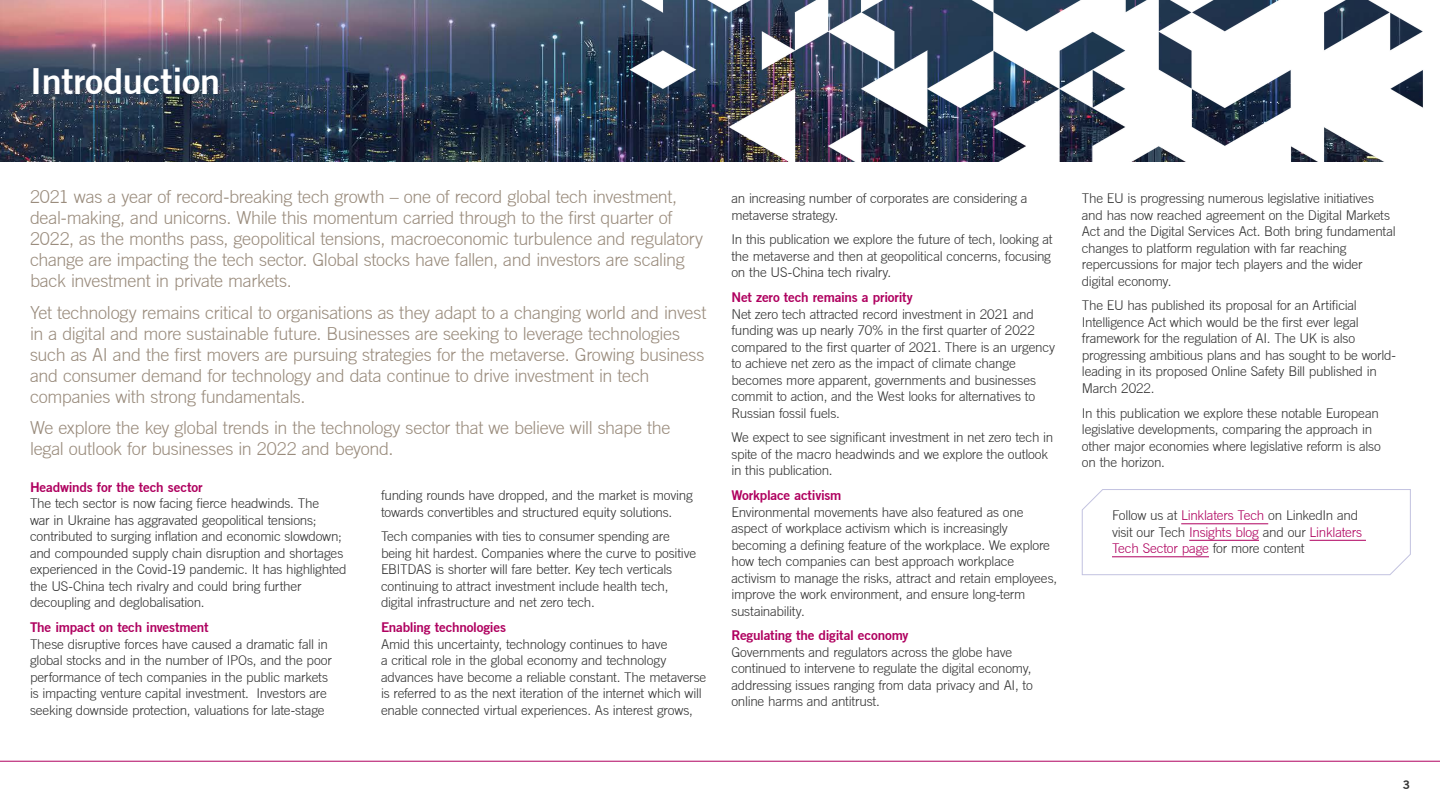
<style>
.page{position:relative;width:1440px;height:810px;background:#fff}
.page>*{position:absolute;margin:0;border:0;box-sizing:border-box;transform-origin:0 0}
.t1{font:700 36px "Trade Gothic No.2";letter-spacing:-.005em;color:#fff}
.t2{font:300 18px/21px "Trade Gothic";letter-spacing:-.02em;color:#9a8c7d}
.t3{font:300 13.5px/16.5px "Trade Gothic";letter-spacing:-.015em;color:#333}
.t4{font:700 13.5px "Trade Gothic No.2";letter-spacing:-.015em;color:#af005f}
.t5{font:700 12px "Trade Gothic No.2";color:#333}
.s1{color:#af005f}
</style>
<div class="page">
<svg style="left:1082px;top:489px;width:329px;height:86px"></svg>
<img style="left:0;top:0;width:446px;height:162px">
<img style="left:446px;top:0;width:977px;height:162px">
<hr style="left:0;top:761px;width:1440px;height:1px;background:#af005f">
<h1 class="t1" style="left:30px;top:59px;width:192px">Introduction</h1>
<p class="t2" style="left:30px;top:186px;width:675px">2021 was a year of record-breaking tech growth – one of record global tech investment, deal-making, and unicorns. While this momentum carried through to the first quarter of 2022, as the months pass, geopolitical tensions, macroeconomic turbulence and regulatory change are impacting the tech sector. Global stocks have fallen, and investors are scaling back investment in private markets.</p>
<p class="t2" style="left:30px;top:302px;width:678px">Yet technology remains critical to organisations as they adapt to a changing world and invest in a digital and more sustainable future. Businesses are seeking to leverage technologies such as AI and the first movers are pursuing strategies for the metaverse. Growing business and consumer demand for technology and data continue to drive investment in tech companies with strong fundamentals.</p>
<h2 class="t2" style="left:30px;top:417px;width:642px">We explore the key global trends in the technology sector that we believe will shape the legal outlook for businesses in 2022 and beyond.</h2>
<p class="t4" style="left:30px;top:479px;width:174px">Headwinds for the tech sector</p>
<p class="t3" style="left:30px;top:495px;width:318px">The tech sector is now facing fierce headwinds. The<br>war in Ukraine has aggravated geopolitical tensions; contributed to surging inflation and economic slowdown; and compounded supply chain disruption and shortages experienced in the Covid-19 pandemic. It has highlighted the US-China tech rivalry and could bring further decoupling and deglobalisation.</p>
<p class="t4" style="left:30px;top:619px;width:180px">The impact on tech investment</p>
<p class="t3" style="left:30px;top:635px;width:303px">These disruptive forces have caused a dramatic fall in global stocks and in the number of IPOs, and the poor performance of tech companies in the public markets is impacting venture capital investment. Investors are seeking downside protection, valuations for late-stage</p>
<p class="t3" style="left:381px;top:487px;width:313px">funding rounds have dropped, and the market is moving towards convertibles and structured equity solutions.</p>
<p class="t3" style="left:381px;top:528px;width:317px">Tech companies with ties to consumer spending are being hit hardest. Companies where the curve to positive EBITDAS is shorter will fare better. Key tech verticals continuing to attract investment include health tech, digital infrastructure and net zero tech.</p>
<p class="t4" style="left:381px;top:619px;width:127px">Enabling technologies</p>
<p class="t3" style="left:381px;top:635px;width:327px">Amid this uncertainty, technology continues to have<br>a critical role in the global economy and technology advances have become a reliable constant. The metaverse is referred to as the next iteration of the internet which will enable connected virtual experiences. As interest grows,</p>
<p class="t3" style="left:731px;top:190px;width:298px">an increasing number of corporates are considering a metaverse strategy.</p>
<p class="t3" style="left:731px;top:231px;width:323px">In this publication we explore the future of tech, looking at the metaverse and then at geopolitical concerns, focusing on the US-China tech rivalry.</p>
<p class="t4" style="left:731px;top:289px;width:183px">Net zero tech remains a priority</p>
<p class="t3" style="left:731px;top:305px;width:325px">Net zero tech attracted record investment in 2021 and funding was up nearly 70% in the first quarter of 2022 compared to the first quarter of 2021. There is an urgency to achieve net zero as the impact of climate change becomes more apparent, governments and businesses commit to action, and the West looks for alternatives to Russian fossil fuels.</p>
<p class="t3" style="left:731px;top:429px;width:324px">We expect to see significant investment in net zero tech in spite of the macro headwinds and we explore the outlook in this publication.</p>
<p class="t4" style="left:731px;top:487px;width:112px">Workplace activism</p>
<p class="t3" style="left:731px;top:503px;width:327px">Environmental movements have also featured as one aspect of workplace activism which is increasingly becoming a defining feature of the workplace. We explore how tech companies can best approach workplace activism to manage the risks, attract and retain employees, improve the work environment, and ensure long-term sustainability.</p>
<p class="t4" style="left:731px;top:627px;width:179px">Regulating the digital economy</p>
<p class="t3" style="left:731px;top:644px;width:303px">Governments and regulators across the globe have continued to intervene to regulate the digital economy, addressing issues ranging from data privacy and AI, to online harms and antitrust.</p>
<p class="t3" style="left:1082px;top:190px;width:315px">The EU is progressing numerous legislative initiatives and has now reached agreement on the Digital Markets Act and the Digital Services Act. Both bring fundamental changes to platform regulation with far reaching repercussions for major tech players and the wider digital economy.</p>
<p class="t3" style="left:1082px;top:297px;width:316px">The EU has published its proposal for an Artificial Intelligence Act which would be the first ever legal framework for the regulation of AI. The UK is also progressing ambitious plans and has sought to be world&shy;leading in its proposed Online Safety Bill published in March 2022.</p>
<p class="t3" style="left:1082px;top:404px;width:300px">In this publication we explore these notable European legislative developments, comparing the approach in other major economies where legislative reform is also on the horizon.</p>
<p class="t3" style="left:1112px;top:507px;width:252px">Follow us at <span class="s1">Linklaters Tech</span> on LinkedIn and visit our Tech <span class="s1">Insights blog</span> and our <span class="s1">Linklaters<br>Tech Sector page</span> for more content</p>
<p class="t5" style="left:1403px;top:778px;width:9px">3</p>
</div>
